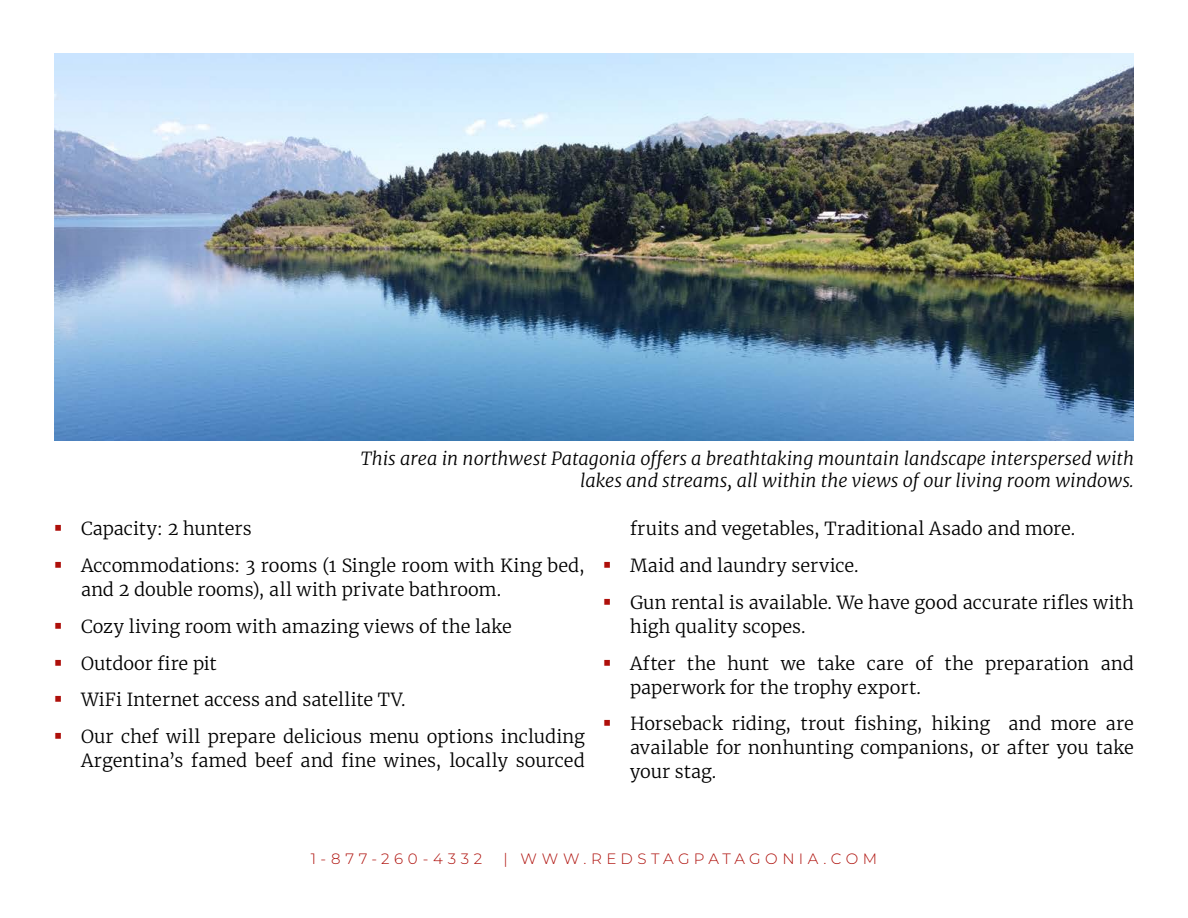
<style>
.page{position:relative;width:1188px;height:918px;background:#fff}
.page>*{position:absolute;margin:0;border:0;box-sizing:border-box;transform-origin:0 0}
.t1{font:300 18px/24px "Merriweather";color:#000}
.t2{font:italic 300 18px/21.6px "Merriweather";color:#000;text-align:right}
.t3{font:300 15px "Montserrat";letter-spacing:.3em;color:#ae0f0a}
.s1{color:#ae0f0a}
</style>
<div class="page">
<img style="left:54px;top:54px;width:1080px;height:387px">
<p class="t2" style="left:361px;top:447px;width:775px">This area in northwest Patagonia offers a breathtaking mountain landscape interspersed with lakes and streams, all within the views of our living room windows.</p>
<p class="t1" style="left:54px;top:516px;width:199px"><span class="s1">▪</span> Capacity: 2 hunters</p>
<p class="t1" style="left:81px;top:553px;width:505px;text-indent:-27px"><span class="s1">▪</span> Accommodations: 3 rooms (1 Single room with King bed, and 2 double rooms), all with private bathroom.</p>
<p class="t1" style="left:54px;top:614px;width:460px"><span class="s1">▪</span> Cozy living room with amazing views of the lake</p>
<p class="t1" style="left:54px;top:651px;width:164px"><span class="s1">▪</span> Outdoor fire pit</p>
<p class="t1" style="left:54px;top:687px;width:353px"><span class="s1">▪</span> WiFi Internet access and satellite TV.</p>
<p class="t1" style="left:54px;top:724px;width:533px;text-align:right"><span class="s1">▪</span> Our chef will prepare delicious menu options including<br>Argentina’s famed beef and fine wines, locally sourced</p>
<p class="t1" style="left:630px;top:516px;width:447px">fruits and vegetables, Traditional Asado and more.</p>
<p class="t1" style="left:603px;top:553px;width:257px"><span class="s1">▪</span> Maid and laundry service.</p>
<p class="t1" style="left:630px;top:590px;width:505px;text-indent:-27px"><span class="s1">▪</span> Gun rental is available. We have good accurate rifles with high quality scopes.</p>
<p class="t1" style="left:630px;top:651px;width:505px;text-indent:-27px"><span class="s1">▪</span> After the hunt we take care of the preparation and paperwork for the trophy export.</p>
<p class="t1" style="left:630px;top:711px;width:506px;text-align:justify;text-indent:-27px"><span class="s1">▪</span> Horseback riding, trout fishing, hiking and more are available for nonhunting companions, or after you take your stag.</p>
<p class="t3" style="left:311px;top:848px;width:173px">1-877-260-4332</p>
<p class="t3" style="left:503px;top:848px;width:375px">| WWW.REDSTAGPATAGONIA.COM</p>
</div>
